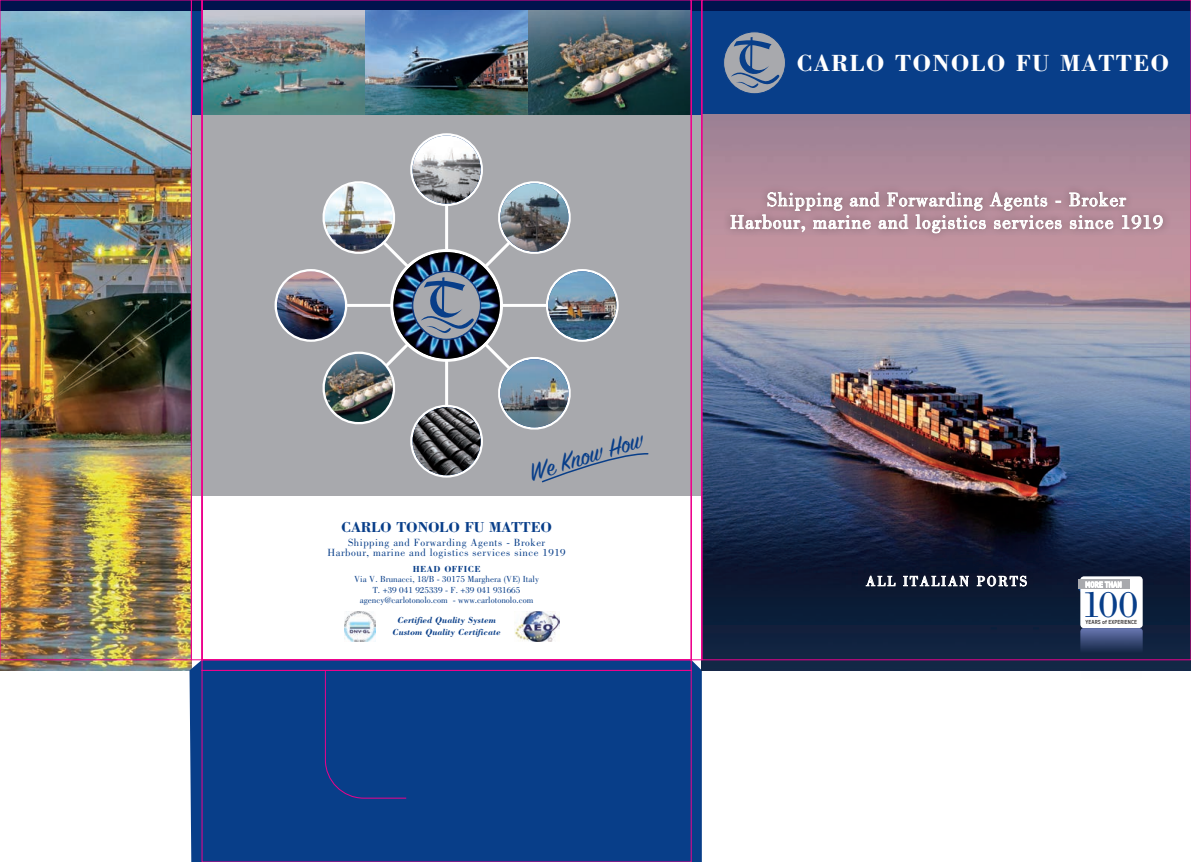
<style>
.page{position:relative;width:1191px;height:862px;background:#fff}
.page>*{position:absolute;margin:0;border:0;box-sizing:border-box;transform-origin:0 0}
.Normale{font:38.17px "Bodoni";color:#083e89}
.Normale-2{font:27.75px "Sign Painter House Script";color:#083e89}
.Normale-3{font:700 24.15px "Bodoni";letter-spacing:.05em;color:#fff}
.Normale-4{font:19.5px "Bodoni";letter-spacing:.05em;color:#fff}
.Normale-5{font:700 14.85px "Bodoni";letter-spacing:-.01em;color:#083e89}
.Normale-6{font:14.25px "Bodoni";letter-spacing:.14em;color:#fff}
.Normale-7{font:10.73px "Bodoni";letter-spacing:.05em;color:#083e89}
.Normale-8{font:9.07px "Bodoni";color:#083e89}
.Normale-9{font:italic 700 9.07px "Bodoni";color:#083e89}
.Normale-10{font:700 9.07px "Bodoni";letter-spacing:.05em;color:#083e89}
.Normale-11{font:700 5.7px "TSTAR";color:#231f20}
</style>
<div class="page">
<img style="left:0;top:0;width:1191px;height:861px">
<svg style="left:0;top:423px;width:1px;height:15px"></svg>
<svg style="left:1190px;top:423px;width:1px;height:15px"></svg>
<p class="Normale-2" style="left:524px;top:456px;width:119px;rotate:-17deg">We Know How</p>
<p class="Normale-5" style="left:341px;top:517px;width:212px">CARLO TONOLO FU MATTEO</p>
<p class="Normale-7" style="left:348px;top:536px;width:199px">Shipping and Forwarding Agents - Broker</p>
<p class="Normale-7" style="left:328px;top:546px;width:239px">Harbour, marine and logistics services since 1919</p>
<p class="Normale-10" style="left:413px;top:563px;width:69px">HEAD OFFICE</p>
<p class="Normale-8" style="left:354px;top:574px;width:186px">Via V. Brunacci, 18/B - 30175 Marghera (VE) Italy</p>
<p class="Normale-8" style="left:373px;top:584px;width:149px">T. +39 041 925339 - F. +39 041 931665</p>
<p class="Normale-8" style="left:360px;top:594px;width:175px">agency@carlotonolo.com - www.carlotonolo.com</p>
<p class="Normale-9" style="left:397px;top:613px;width:100px">Certified Quality System</p>
<p class="Normale-9" style="left:392px;top:625px;width:109px">Custom Quality Certificate</p>
<p class="Normale-3" style="left:796px;top:48px;width:374px">CARLO TONOLO FU MATTEO</p>
<p class="Normale-4" style="left:767px;top:188px;width:360px">Shipping and Forwarding Agents - Broker</p>
<p class="Normale-4" style="left:730px;top:211px;width:434px">Harbour, marine and logistics services since 1919</p>
<p class="Normale-6" style="left:866px;top:573px;width:162px">ALL ITALIAN PORTS</p>
<p class="Normale" style="left:1082px;top:583px;width:57px">100</p>
<p class="Normale-11" style="left:1085px;top:618px;width:53px">YEARS of EXPERIENCE</p>
</div>
